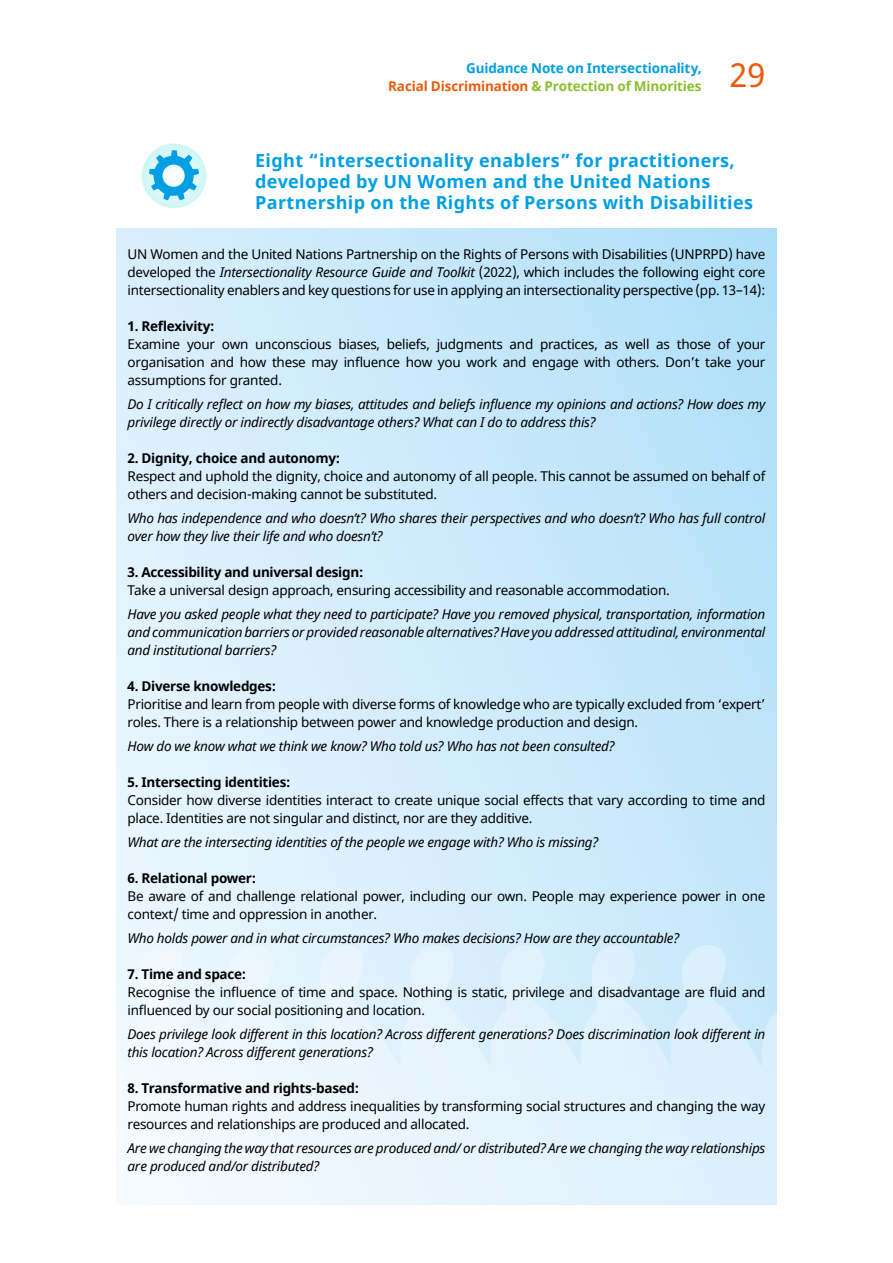
<style>
.page{position:relative;width:893px;height:1263px;background:#fff}
.page>*{position:absolute;margin:0;border:0;box-sizing:border-box;transform-origin:0 0}
.t1{font:33px "Noto Sans";color:#ea5b0b}
.t2{font:700 18px/21px "Noto Sans";letter-spacing:.02em;color:#009fe3}
.t3{font:13.5px/18px "Noto Sans";letter-spacing:-.02em;color:#000}
.t4{font:italic 13.5px/18px "Noto Sans";letter-spacing:-.02em;color:#000}
.t5{font:700 13.5px "Noto Sans";letter-spacing:-.02em;color:#000}
.t6{font:700 13.5px/18px "Noto Sans";letter-spacing:-.01em;color:#009fe3;text-align:right}
.s1{color:#ea5b0b}
.s2{color:#8cbf30}
.s3{font-style:italic}
</style>
<div class="page">
<div style="left:142px;top:144px;width:64px;height:64px;background:#d3f6f6;border-radius:50%"></div>
<svg style="left:149px;top:150px;width:50px;height:50px"></svg>
<div style="left:116px;top:228px;width:661px;height:976px;background:linear-gradient(to right,#e4f3fe,#b9e2f9)"></div>
<svg style="left:116px;top:945px;width:661px;height:259px;fill:#e5f3fd"></svg>
<p class="t6" style="left:388px;top:60px;width:315px">Guidance Note on Intersectionality,<br><span class="s1">Racial Discrimination</span> <span class="s2">&amp; Protection of Minorities</span></p>
<h1 class="t1" style="left:729px;top:53px;width:37px">29</h1>
<h2 class="t2" style="left:255px;top:151px;width:499px">Eight “intersectionality enablers” for practitioners, developed by UN Women and the United Nations<br>Partnership on the Rights of Persons with Disabilities</h2>
<p class="t3" style="left:128px;top:245px;width:639px;text-align:justify">UN Women and the United Nations Partnership on the Rights of Persons with Disabilities (UNPRPD) have developed the <span class="s3">Intersectionality Resource Guide and Toolkit</span> (2022), which includes the following eight core intersectionality enablers and key questions for use in applying an intersectionality perspective (pp. 13–14):</p>
<p class="t5" style="left:128px;top:316px;width:88px">1. Reflexivity:</p>
<p class="t3" style="left:128px;top:335px;width:639px;text-align:justify">Examine your own unconscious biases, beliefs, judgments and practices, as well as those of your organisation and how these may influence how you work and engage with others. Don’t take your assumptions for granted.</p>
<p class="t4" style="left:128px;top:395px;width:639px">Do I critically reflect on how my biases, attitudes and beliefs influence my opinions and actions? How does my privilege directly or indirectly disadvantage others? What can I do to address this?</p>
<p class="t5" style="left:128px;top:448px;width:214px">2. Dignity, choice and autonomy:</p>
<p class="t3" style="left:128px;top:467px;width:639px">Respect and uphold the dignity, choice and autonomy of all people. This cannot be assumed on behalf of others and decision-making cannot be substituted.</p>
<p class="t4" style="left:128px;top:509px;width:639px">Who has independence and who doesn’t? Who shares their perspectives and who doesn’t? Who has full control over how they live their life and who doesn’t?</p>
<p class="t5" style="left:128px;top:562px;width:237px">3. Accessibility and universal design:</p>
<p class="t3" style="left:128px;top:581px;width:544px">Take a universal design approach, ensuring accessibility and reasonable accommodation.</p>
<p class="t4" style="left:128px;top:605px;width:639px;text-align:justify">Have you asked people what they need to participate? Have you removed physical, transportation, information and communication barriers or provided reasonable alternatives? Have you addressed attitudinal, environmental and institutional barriers?</p>
<p class="t5" style="left:128px;top:676px;width:150px">4. Diverse knowledges:</p>
<p class="t3" style="left:128px;top:695px;width:639px">Prioritise and learn from people with diverse forms of knowledge who are typically excluded from ‘expert’ roles. There is a relationship between power and knowledge production and design.</p>
<p class="t4" style="left:128px;top:737px;width:488px">How do we know what we think we know? Who told us? Who has not been consulted?</p>
<p class="t5" style="left:128px;top:772px;width:164px">5. Intersecting identities:</p>
<p class="t3" style="left:128px;top:791px;width:639px">Consider how diverse identities interact to create unique social effects that vary according to time and place. Identities are not singular and distinct, nor are they additive.</p>
<p class="t4" style="left:128px;top:833px;width:472px">What are the intersecting identities of the people we engage with? Who is missing?</p>
<p class="t5" style="left:128px;top:868px;width:130px">6. Relational power:</p>
<p class="t3" style="left:128px;top:887px;width:639px">Be aware of and challenge relational power, including our own. People may experience power in one context/ time and oppression in another.</p>
<p class="t4" style="left:128px;top:929px;width:553px">Who holds power and in what circumstances? Who makes decisions? How are they accountable?</p>
<p class="t5" style="left:128px;top:964px;width:120px">7. Time and space:</p>
<p class="t3" style="left:128px;top:983px;width:639px">Recognise the influence of time and space. Nothing is static, privilege and disadvantage are fluid and influenced by our social positioning and location.</p>
<p class="t4" style="left:128px;top:1025px;width:639px">Does privilege look different in this location? Across different generations? Does discrimination look different in this location? Across different generations?</p>
<p class="t5" style="left:128px;top:1078px;width:233px">8. Transformative and rights-based:</p>
<p class="t3" style="left:128px;top:1097px;width:639px">Promote human rights and address inequalities by transforming social structures and changing the way resources and relationships are produced and allocated.</p>
<p class="t4" style="left:128px;top:1138px;width:639px">Are we changing the way that resources are produced and/ or distributed? Are we changing the way relationships are produced and/or distributed?</p>
</div>
